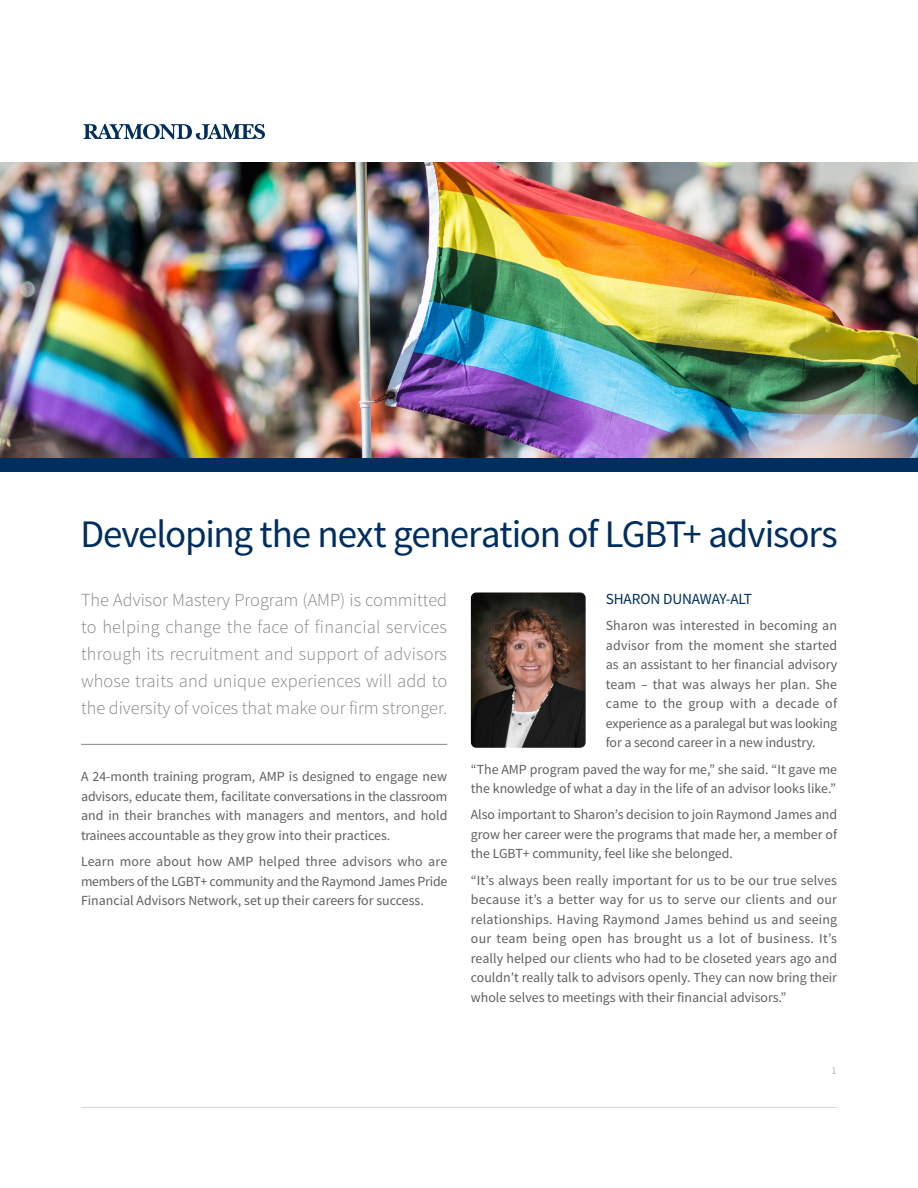
<style>
.page{position:relative;width:918px;height:1188px;background:#fff}
.page>*{position:absolute;margin:0;border:0;box-sizing:border-box;transform-origin:0 0}
.Article_title{font:39px "Source Sans Pro";letter-spacing:-.03em;color:#002e5e}
.Intro_copy{font:300 18.3px/27px "Source Sans Pro";color:#848689;text-align:justify}
.Subhead_-_1st_Tier{font:15.3px "Source Sans Pro";letter-spacing:-.01em;color:#002e5e}
.Body_Copy{font:13.8px/19.5px "Source Sans Pro";color:#5f5f62;text-align:justify}
.t1{font:300 10.5px "Source Sans Pro";color:#848689}
</style>
<div class="page">
<img style="left:0;top:162px;width:918px;height:296px">
<hr style="left:81px;top:1107px;width:756px;height:1px;background:#d3d4d6">
<svg style="left:83px;top:124px;width:182px;height:16px"></svg>
<hr style="left:81px;top:744px;width:366px;height:1px;background:#848689">
<div style="left:0;top:458px;width:918px;height:13px;background:#002e5e"></div>
<img style="left:471px;top:593px;width:115px;height:155px">
<p class="Article_title" style="left:80px;top:509px;width:759px">Developing the next generation of LGBT+ advisors</p>
<p class="Intro_copy" style="left:81px;top:587px;width:368px">The Advisor Mastery Program (AMP) is committed to helping change the face of financial services through its recruitment and support of advisors whose traits and unique experiences will add to the diversity of voices that make our firm stronger.</p>
<p class="Body_Copy" style="left:81px;top:767px;width:368px">A 24-month training program, AMP is designed to engage new advisors, educate them, facilitate conversations in the classroom and in their branches with managers and mentors, and hold trainees accountable as they grow into their practices.</p>
<p class="Body_Copy" style="left:81px;top:852px;width:368px">Learn more about how AMP helped three advisors who are members of the LGBT+ community and the Raymond James Pride Financial Advisors Network, set up their careers for success.</p>
<p class="Subhead_-_1st_Tier" style="left:606px;top:589px;width:148px">SHARON DUNAWAY-ALT</p>
<p class="Body_Copy" style="left:606px;top:616px;width:233px">Sharon was interested in becoming an advisor from the moment she started as an assistant to her financial advisory team – that was always her plan. She came to the group with a decade of experience as a paralegal but was looking for a second career in a new industry.</p>
<p class="Body_Copy" style="left:471px;top:759px;width:368px">“The AMP program paved the way for me,” she said. “It gave me the knowledge of what a day in the life of an advisor looks like.”</p>
<p class="Body_Copy" style="left:471px;top:805px;width:368px">Also important to Sharon’s decision to join Raymond James and grow her career were the programs that made her, a member of the LGBT+ community, feel like she belonged.</p>
<p class="Body_Copy" style="left:471px;top:870px;width:368px">“It’s always been really important for us to be our true selves because it’s a better way for us to serve our clients and our relationships. Having Raymond James behind us and seeing our team being open has brought us a lot of business. It’s really helped our clients who had to be closeted years ago and couldn’t really talk to advisors openly. They can now bring their whole selves to meetings with their financial advisors.”</p>
<p class="t1" style="left:831px;top:1065px;width:7px">1</p>
</div>
